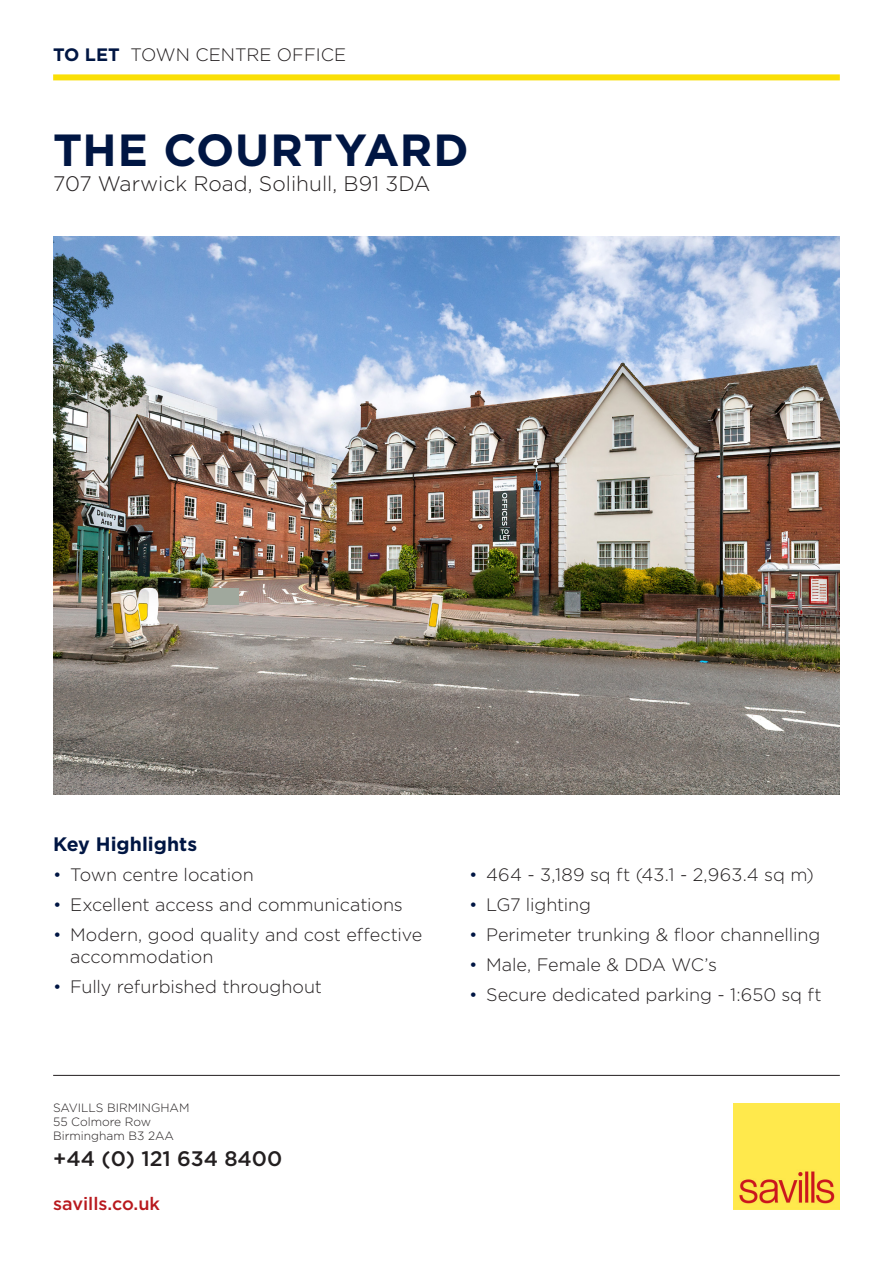
<style>
.page{position:relative;width:893px;height:1263px;background:#fff}
.page>*{position:absolute;margin:0;border:0;box-sizing:border-box;transform-origin:0 0}
.H1_-_Property_Name{font:700 45px "Gotham";letter-spacing:.02em;color:#001643}
.H1_-_Property_Name-2{font:300 21px "Gotham";color:#231f20}
.Office_Phone_Numer{font:500 21px "Gotham";color:#231f20}
.H2_-_Highlights_header_13pt{font:700 19.5px "Gotham";color:#001643}
.Top_Header_-_Type_of_sale{font:300 18px/21.6px "Gotham";letter-spacing:-.005em;color:#231f20}
.t1{font:500 18px "Gotham";color:#b8191e}
.Office_Address{font:300 12px "Gotham";color:#231f20}
.Office_Name{font:300 12px "Gotham";color:#231f20}
.s1{font-weight:700;color:#001643}
.s2{color:#001643}
</style>
<div class="page">
<img style="left:53px;top:237px;width:787px;height:557px">
<div style="left:208px;top:588px;width:31px;height:16px;background:#a0a89d"></div>
<hr style="left:53px;top:1075px;width:787px;height:1px;background:#231f20">
<img style="left:733px;top:1103px;width:107px;height:107px">
<div style="left:53px;top:74px;width:787px;height:6px;background:#fadf06"></div>
<p class="Top_Header_-_Type_of_sale" style="left:53px;top:44px;width:295px"><span class="s1">TO LET</span> TOWN CENTRE OFFICE</p>
<p class="H1_-_Property_Name" style="left:53px;top:120px;width:417px">THE COURTYARD</p>
<p class="H1_-_Property_Name-2" style="left:53px;top:171px;width:379px">707 Warwick Road, Solihull, B91 3DA</p>
<p class="H2_-_Highlights_header_13pt" style="left:53px;top:831px;width:146px">Key Highlights</p>
<p class="Top_Header_-_Type_of_sale" style="left:53px;top:863px;width:202px"><span class="s2">•</span> Town centre location</p>
<p class="Top_Header_-_Type_of_sale" style="left:53px;top:893px;width:351px"><span class="s2">•</span> Excellent access and communications</p>
<p class="Top_Header_-_Type_of_sale" style="left:70px;top:923px;width:354px;text-indent:-17px"><span class="s2">•</span> Modern, good quality and cost effective accommodation</p>
<p class="Top_Header_-_Type_of_sale" style="left:53px;top:975px;width:270px"><span class="s2">•</span> Fully refurbished throughout</p>
<p class="Office_Name" style="left:53px;top:1100px;width:138px">SAVILLS BIRMINGHAM</p>
<p class="Office_Address" style="left:53px;top:1114px;width:100px">55 Colmore Row</p>
<p class="Office_Address" style="left:53px;top:1128px;width:122px">Birmingham B3 2AA</p>
<p class="Office_Phone_Numer" style="left:53px;top:1144px;width:231px">+44 (0) 121 634 8400</p>
<p class="t1" style="left:53px;top:1192px;width:108px">savills.co.uk</p>
<p class="Top_Header_-_Type_of_sale" style="left:469px;top:863px;width:346px"><span class="s2">•</span> 464 - 3,189 sq ft (43.1 - 2,963.4 sq m)</p>
<p class="Top_Header_-_Type_of_sale" style="left:469px;top:893px;width:123px"><span class="s2">•</span> LG7 lighting</p>
<p class="Top_Header_-_Type_of_sale" style="left:469px;top:923px;width:353px"><span class="s2">•</span> Perimeter trunking &amp; floor channelling</p>
<p class="Top_Header_-_Type_of_sale" style="left:469px;top:953px;width:249px"><span class="s2">•</span> Male, Female &amp; DDA WC’s</p>
<p class="Top_Header_-_Type_of_sale" style="left:469px;top:983px;width:354px"><span class="s2">•</span> Secure dedicated parking - 1:650 sq ft</p>
</div>
